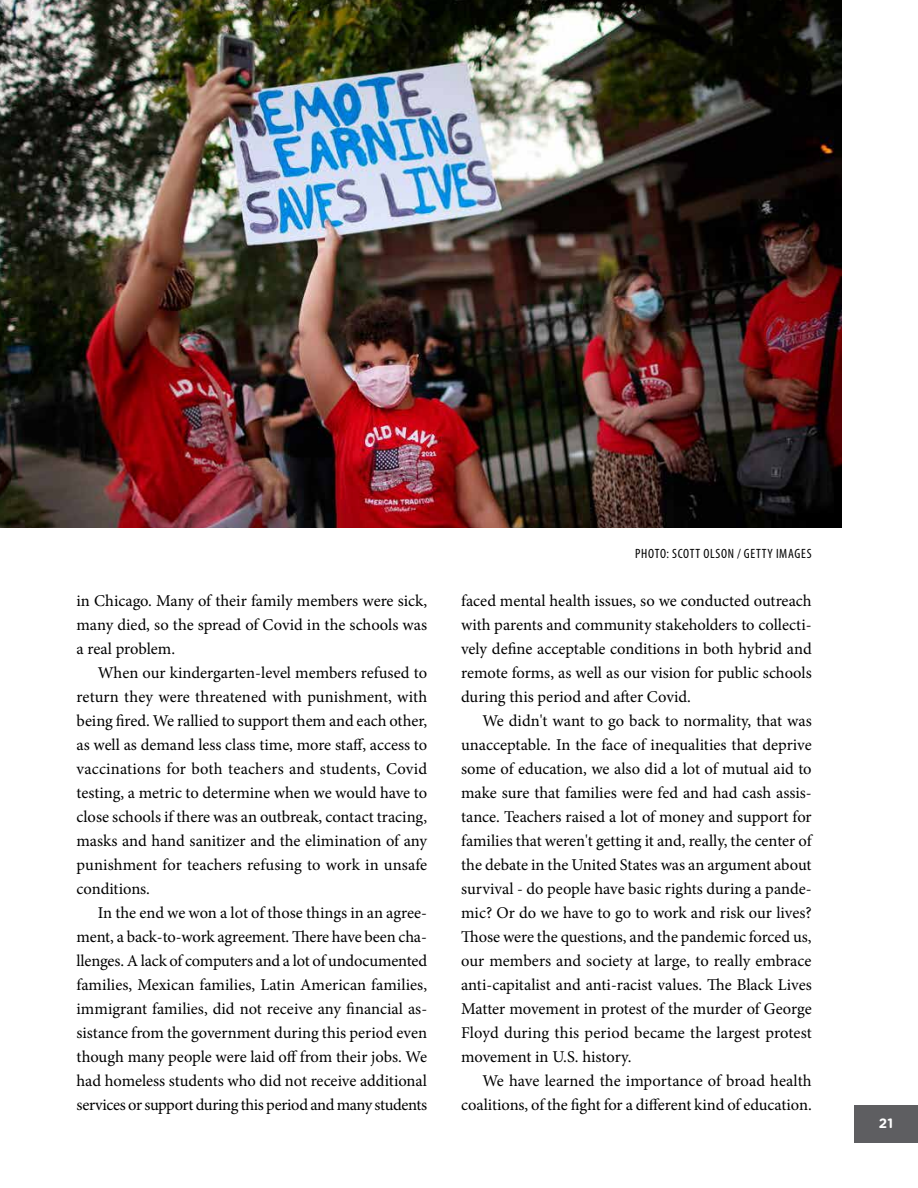
<style>
.page{position:relative;width:918px;height:1188px;background:#fff}
.page>*{position:absolute;margin:0;border:0;box-sizing:border-box;transform-origin:0 0}
.t1{font:16.5px/24px "Minion Pro";letter-spacing:-.005em;color:#000;text-align:justify}
.t2{font:condensed 13.5px "Myriad Pro";letter-spacing:.055em;color:#000}
.t3{font:700 13.5px "Gotham Rounded";color:#fff}
</style>
<div class="page">
<div style="left:854px;top:1105px;width:64px;height:38px;background:#5e5e61"></div>
<img style="left:0;top:0;width:841px;height:527px">
<p class="t1" style="left:77px;top:589px;width:352px">in Chicago. Many of their family members were sick, many died, so the spread of Covid in the schools was a real problem.</p>
<p class="t1" style="left:77px;top:661px;width:352px;text-indent:21px">When our kindergarten-level members refused to return they were threatened with punishment, with being fired. We rallied to support them and each other, as well as demand less class time, more staff, access to vaccinations for both teachers and students, Covid testing, a metric to determine when we would have to close schools if there was an outbreak, contact tracing, masks and hand sanitizer and the elimination of any punishment for teachers refusing to work in unsafe conditions.</p>
<p class="t1" style="left:77px;top:901px;width:352px;text-indent:21px">In the end we won a lot of those things in an agree&shy;ment, a back-to-work agreement. There have been cha&shy;llenges. A lack of computers and a lot of undocumented families, Mexican families, Latin American families, immigrant families, did not receive any financial as&shy;sistance from the government during this period even though many people were laid off from their jobs. We had homeless students who did not receive additional services or support during this period and many students</p>
<p class="t2" style="left:635px;top:545px;width:178px">PHOTO: SCOTT OLSON / GETTY IMAGES</p>
<p class="t1" style="left:461px;top:589px;width:352px">faced mental health issues, so we conducted outreach with parents and community stakeholders to collecti&shy;vely define acceptable conditions in both hybrid and remote forms, as well as our vision for public schools during this period and after Covid.</p>
<p class="t1" style="left:461px;top:709px;width:352px;text-indent:21px">We didn't want to go back to normality, that was unacceptable. In the face of inequalities that deprive some of education, we also did a lot of mutual aid to make sure that families were fed and had cash assis&shy;tance. Teachers raised a lot of money and support for families that weren't getting it and, really, the center of the debate in the United States was an argument about survival - do people have basic rights during a pande&shy;mic? Or do we have to go to work and risk our lives?<br>Those were the questions, and the pandemic forced us, our members and society at large, to really embrace anti-capitalist and anti-racist values. The Black Lives Matter movement in protest of the murder of George Floyd during this period became the largest protest movement in U.S. history.</p>
<p class="t1" style="left:461px;top:1069px;width:352px;text-align:right">We have learned the importance of broad health coalitions, of the fight for a different kind of education.</p>
<p class="t3" style="left:879px;top:1114px;width:16px">21</p>
</div>
